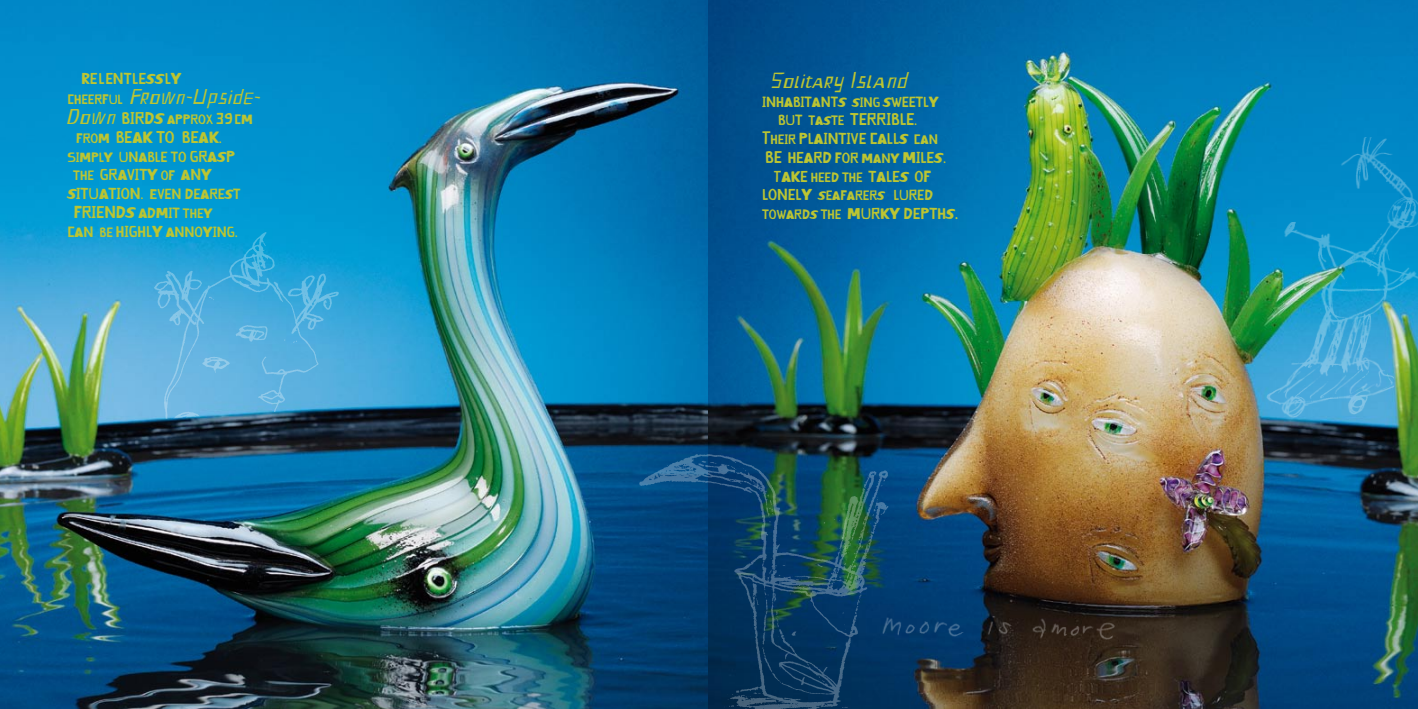
<style>
.page{position:relative;width:1418px;height:709px;background:#fff}
.page>*{position:absolute;margin:0;border:0;box-sizing:border-box;transform-origin:0 0}
.t1{font:italic 20px "Shoe Repairs";letter-spacing:-.005em;color:#bcc532}
.t2{font:18.75px "Pintor OT";letter-spacing:-.005em;color:#bcc532}
.t3{font:17.5px/18.8px "Pintor OT";letter-spacing:-.005em;color:#bcc532;text-align:center}
.t4{font:16.25px "Pintor OT";letter-spacing:-.005em;color:#bcc532}
.t5{font:15px "Pintor OT";letter-spacing:-.005em;color:#bcc532}
.s1{font-family:"Pintor OT";font-style:normal;font-size:15px}
.s2{font-family:"Shoe Repairs";font-style:italic;font-size:20px}
.s3{font-size:18.75px}
.s4{font-size:17.5px}
.s5{font-size:15px}
.s6{font-size:16.25px}
.s7{font-size:21.25px}
.s8{font-size:20px}
</style>
<div class="page">
<img style="left:0;top:0;width:1417px;height:709px">
<img style="left:629px;top:450px;width:260px;height:259px">
<img style="left:874px;top:617px;width:279px;height:29px">
<img style="left:152px;top:230px;width:190px;height:190px">
<img style="left:1263px;top:137px;width:154px;height:284px">
<p class="t3" style="left:81px;top:70px;width:102px">RELENTLESSLY</p>
<p class="t1" style="left:67px;top:84px;width:196px"><span class="s1">CHEERFUL</span> Frown-Upside-</p>
<p class="t5" style="left:67px;top:112px;width:187px"><span class="s2">Down</span> <span class="s3">BIRDS</span> APPROX <span class="s4">39</span>CM</p>
<p class="t2" style="left:76px;top:128px;width:147px"><span class="s5">FROM</span> BEAK TO BEAK<span class="s5">.</span></p>
<p class="t4" style="left:67px;top:149px;width:169px"><span class="s5">SIMPLY</span> UNABLE TO <span class="s4">GRASP</span></p>
<p class="t3" style="left:73px;top:166px;width:140px"><span class="s5">THE</span> GRAVITY <span class="s5">OF</span> ANY</p>
<p class="t4" style="left:67px;top:186px;width:175px"><span class="s4">SITUATION</span><span class="s5">.</span> EVEN DEAREST</p>
<p class="t2" style="left:74px;top:203px;width:140px">FRIENDS <span class="s6">ADMIT</span> <span class="s5">THEY</span></p>
<p class="t4" style="left:67px;top:224px;width:172px">CAN <span class="s5">BE</span> <span class="s4">HIGHLY</span> ANNOYING<span class="s5">.</span></p>
<p class="t1" style="left:772px;top:68px;width:139px">Solitary <span class="s7">Island</span></p>
<p class="t4" style="left:762px;top:94px;width:178px">INHABITANTS <span class="s5">SING</span> SWEETLY</p>
<p class="t2" style="left:778px;top:111px;width:141px"><span class="s6">BUT</span> <span class="s5">TASTE</span> TERRIBLE<span class="s5">.</span></p>
<p class="t3" style="left:762px;top:130px;width:185px"><span class="s8">T</span><span class="s5">HEIR</span> PLAINTIVE CALLS <span class="s5">CAN<br></span><span class="s3">BE</span> HEARD <span class="s6">FOR</span> <span class="s5">MANY</span> MILES<span class="s5">.<br></span>TAKE <span class="s5">HEED THE</span> TALES OF</p>
<p class="t5" style="left:762px;top:189px;width:172px"><span class="s4">LONELY</span> SEAFARERS <span class="s6">LURED</span></p>
<p class="t3" style="left:762px;top:205px;width:198px"><span class="s5">TOWARDS THE</span> MURKY DEPTHS.</p>
</div>
